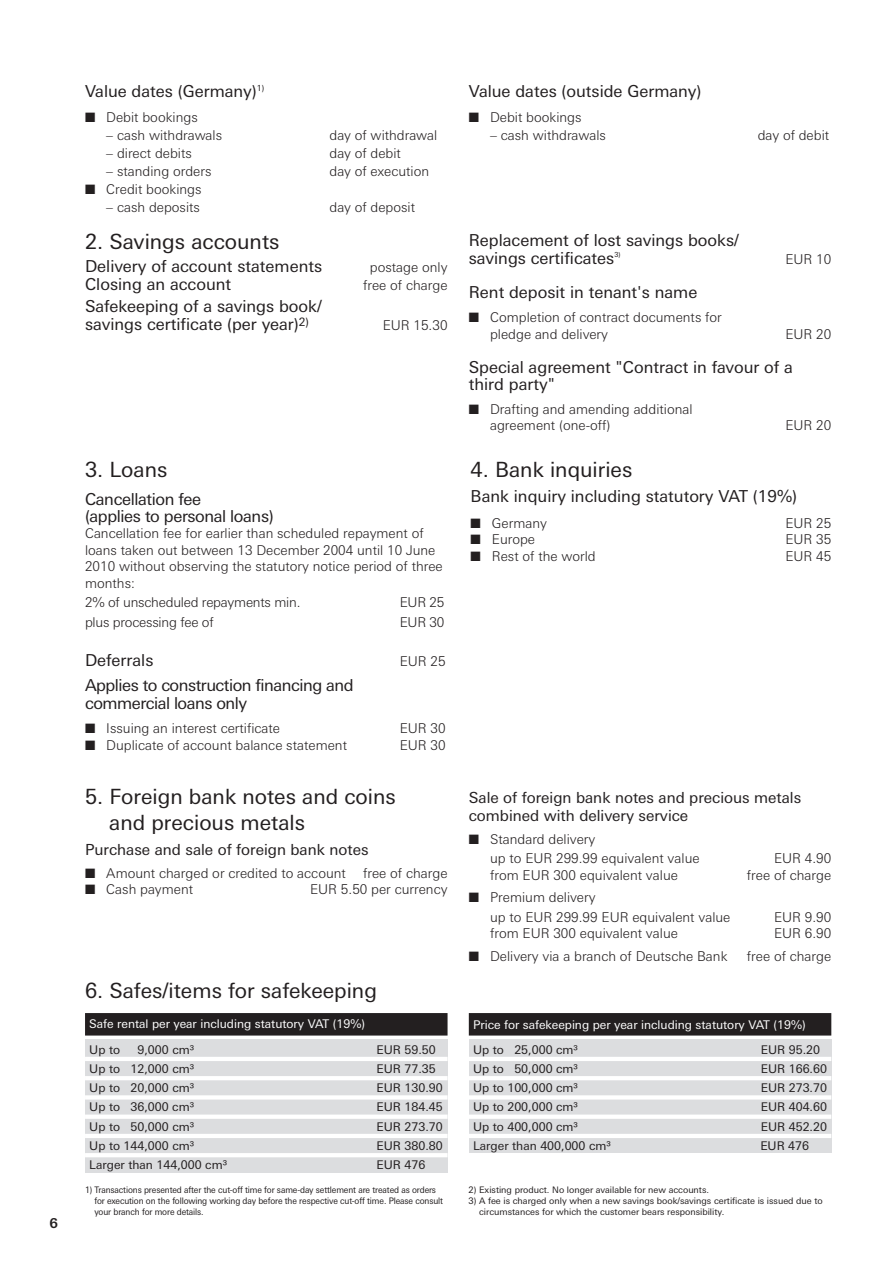
<style>
.page{position:relative;width:893px;height:1263px;background:#fff}
.page>*{position:absolute;margin:0;border:0;box-sizing:border-box;transform-origin:0 0}
.t1{font:21px/25.5px "Deu Ba Univers";color:#231f20}
.t2{font:16.5px/18px "Deu Ba Univers";color:#231f20}
.t3{font:16.5px/18px "Deu Ba Univers";letter-spacing:-.03em;color:#231f20}
.t4{font:16.5px/16.5px "Deu Ba Univers";letter-spacing:-.025em;color:#231f20}
.t5{font:15.3px/18px "Deu Ba Univers";color:#231f20}
.t6{font:300 13.5px/16.5px "Deu Ba Univers";color:#231f20}
.t7{font:700 13.5px "Deu Ba Univers";color:#231f20}
.t8{font:12px "Deu Ba Univers";color:#231f20}
.t9{font:12px "Deu Ba Univers";color:#fff}
.t10{font:9px/11.2px "Deu Ba Univers";letter-spacing:-.01em;color:#231f20;scale:.93 1}
.t11{font:9px/11.2px "Deu Ba Univers";letter-spacing:-.01em;color:#231f20}
.t12{font:6.9px "Deu Ba Univers";color:#231f20}
</style>
<div class="page">
<div style="left:85px;top:1013px;width:363px;height:22px;background:#231f20"></div>
<div style="left:469px;top:1013px;width:362px;height:22px;background:#231f20"></div>
<div style="left:85px;top:1040px;width:363px;height:133px;background:#dcdddf"></div>
<hr style="left:85px;top:1057px;width:363px;height:4px;background:#fff">
<hr style="left:85px;top:1076px;width:363px;height:4px;background:#fff">
<hr style="left:85px;top:1095px;width:363px;height:4px;background:#fff">
<div style="left:85px;top:1114px;width:363px;height:5px;background:#fff"></div>
<hr style="left:85px;top:1134px;width:363px;height:4px;background:#fff">
<hr style="left:85px;top:1153px;width:363px;height:4px;background:#fff">
<div style="left:469px;top:1040px;width:362px;height:113px;background:#dcdddf"></div>
<hr style="left:469px;top:1057px;width:362px;height:4px;background:#fff">
<hr style="left:469px;top:1076px;width:362px;height:4px;background:#fff">
<hr style="left:469px;top:1095px;width:362px;height:4px;background:#fff">
<div style="left:469px;top:1114px;width:362px;height:5px;background:#fff"></div>
<hr style="left:469px;top:1134px;width:362px;height:4px;background:#fff">
<p class="t7" style="left:50px;top:1215px;width:10px">6</p>
<p class="t2" style="left:85px;top:82px;width:181px">Value dates (Germany)<sup>1)</sup></p>
<p class="t6" style="left:85px;top:109px;width:114px">■ Debit bookings</p>
<p class="t6" style="left:106px;top:127px;width:117px">– cash withdrawals</p>
<p class="t6" style="left:330px;top:127px;width:109px">day of withdrawal</p>
<p class="t6" style="left:106px;top:145px;width:87px">– direct debits</p>
<p class="t6" style="left:330px;top:145px;width:73px">day of debit</p>
<p class="t6" style="left:106px;top:163px;width:107px">– standing orders</p>
<p class="t6" style="left:330px;top:163px;width:101px">day of execution</p>
<p class="t6" style="left:85px;top:181px;width:118px">■ Credit bookings</p>
<p class="t6" style="left:106px;top:199px;width:95px">– cash deposits</p>
<p class="t6" style="left:330px;top:199px;width:87px">day of deposit</p>
<h1 class="t1" style="left:85px;top:229px;width:196px">2. Savings accounts</h1>
<p class="t2" style="left:85px;top:257px;width:239px">Delivery of account statements</p>
<p class="t6" style="left:370px;top:258px;width:79px">postage only</p>
<p class="t2" style="left:85px;top:275px;width:148px">Closing an account</p>
<p class="t6" style="left:363px;top:276px;width:86px">free of charge</p>
<p class="t2" style="left:85px;top:297px;width:238px">Safekeeping of a savings book/ savings certificate (per year)<sup>2)</sup></p>
<p class="t6" style="left:383px;top:317px;width:66px">EUR 15.30</p>
<h1 class="t1" style="left:85px;top:456px;width:84px">3. Loans</h1>
<p class="t4" style="left:85px;top:491px;width:190px">Cancellation fee<br>(applies to personal loans)</p>
<p class="t6" style="left:85px;top:525px;width:359px">Cancellation fee for earlier than scheduled repayment of loans taken out between 13 December 2004 until 10 June 2010 without observing the statutory notice period of three months:</p>
<p class="t6" style="left:85px;top:594px;width:217px">2% of unscheduled repayments min.</p>
<p class="t6" style="left:400px;top:594px;width:46px">EUR 25</p>
<p class="t6" style="left:85px;top:613px;width:130px">plus processing fee of</p>
<p class="t6" style="left:400px;top:613px;width:46px">EUR 30</p>
<p class="t2" style="left:85px;top:651px;width:70px">Deferrals</p>
<p class="t6" style="left:400px;top:652px;width:47px">EUR 25</p>
<p class="t3" style="left:85px;top:676px;width:270px">Applies to construction financing and commercial loans only</p>
<p class="t6" style="left:85px;top:720px;width:197px">■ Issuing an interest certificate</p>
<p class="t6" style="left:400px;top:720px;width:47px">EUR 30</p>
<p class="t6" style="left:85px;top:736px;width:264px">■ Duplicate of account balance statement</p>
<p class="t6" style="left:400px;top:736px;width:47px">EUR 30</p>
<h1 class="t1" style="left:109px;top:784px;width:288px;text-indent:-24px">5. Foreign bank notes and coins and precious metals</h1>
<p class="t5" style="left:85px;top:841px;width:285px">Purchase and sale of foreign bank notes</p>
<p class="t6" style="left:85px;top:864px;width:262px">■ Amount charged or credited to account</p>
<p class="t6" style="left:363px;top:864px;width:86px">free of charge</p>
<p class="t6" style="left:85px;top:881px;width:110px">■ Cash payment</p>
<p class="t6" style="left:310px;top:881px;width:139px">EUR 5.50 per currency</p>
<p class="t2" style="left:469px;top:82px;width:234px">Value dates (outside Germany)</p>
<p class="t6" style="left:469px;top:109px;width:114px">■ Debit bookings</p>
<p class="t6" style="left:490px;top:127px;width:117px">– cash withdrawals</p>
<p class="t6" style="left:758px;top:127px;width:73px">day of debit</p>
<p class="t2" style="left:469px;top:231px;width:272px">Replacement of lost savings books/ savings certificates</p>
<p class="t12" style="left:614px;top:250px;width:8px">3)</p>
<p class="t6" style="left:785px;top:251px;width:47px">EUR 10</p>
<p class="t2" style="left:469px;top:284px;width:230px">Rent deposit in tenant's name</p>
<p class="t6" style="left:490px;top:309px;width:233px;text-indent:-21px">■ Completion of contract documents for pledge and delivery</p>
<p class="t6" style="left:785px;top:326px;width:47px">EUR 20</p>
<p class="t2" style="left:469px;top:359px;width:326px;line-height:16.5px">Special agreement "Contract in favour of a third party"</p>
<p class="t6" style="left:490px;top:401px;width:204px;text-indent:-21px">■ Drafting and amending additional agreement (one-off)</p>
<p class="t6" style="left:785px;top:417px;width:47px">EUR 20</p>
<h1 class="t1" style="left:471px;top:456px;width:163px">4. Bank inquiries</h1>
<p class="t2" style="left:471px;top:487px;width:328px">Bank inquiry including statutory VAT (19%)</p>
<p class="t6" style="left:471px;top:514px;width:78px">■ Germany</p>
<p class="t6" style="left:785px;top:514px;width:47px">EUR 25</p>
<p class="t6" style="left:471px;top:531px;width:66px">■ Europe</p>
<p class="t6" style="left:785px;top:531px;width:47px">EUR 35</p>
<p class="t6" style="left:471px;top:547px;width:127px">■ Rest of the world</p>
<p class="t6" style="left:785px;top:547px;width:47px">EUR 45</p>
<p class="t5" style="left:469px;top:789px;width:334px">Sale of foreign bank notes and precious metals combined with delivery service</p>
<p class="t6" style="left:490px;top:829px;width:211px;line-height:19.5px;text-indent:-21px">■ Standard delivery<br>up to EUR 299.99 equivalent value</p>
<p class="t6" style="left:774px;top:850px;width:59px">EUR 4.90</p>
<p class="t6" style="left:490px;top:867px;width:189px">from EUR 300 equivalent value</p>
<p class="t6" style="left:747px;top:867px;width:86px">free of charge</p>
<p class="t6" style="left:490px;top:888px;width:242px;line-height:19.5px;text-indent:-21px">■ Premium delivery<br>up to EUR 299.99 EUR equivalent value</p>
<p class="t6" style="left:774px;top:909px;width:59px">EUR 9.90</p>
<p class="t6" style="left:490px;top:925px;width:189px">from EUR 300 equivalent value</p>
<p class="t6" style="left:774px;top:925px;width:59px">EUR 6.90</p>
<p class="t6" style="left:469px;top:948px;width:260px">■ Delivery via a branch of Deutsche Bank</p>
<p class="t6" style="left:747px;top:948px;width:86px">free of charge</p>
<h1 class="t1" style="left:85px;top:978px;width:293px">6. Safes/items for safekeeping</h1>
<p class="t9" style="left:89px;top:1017px;width:277px">Safe rental per year including statutory VAT (19%)</p>
<p class="t9" style="left:473px;top:1018px;width:334px">Price for safekeeping per year including statutory VAT (19%)</p>
<p class="t8" style="left:89px;top:1042px;width:32px">Up to</p>
<p class="t8" style="left:138px;top:1042px;width:58px">9,000 cm³</p>
<p class="t8" style="left:377px;top:1042px;width:61px">EUR 59.50</p>
<p class="t8" style="left:89px;top:1062px;width:106px">Up to 12,000 cm³</p>
<p class="t8" style="left:377px;top:1062px;width:61px">EUR 77.35</p>
<p class="t8" style="left:89px;top:1081px;width:106px">Up to 20,000 cm³</p>
<p class="t8" style="left:377px;top:1081px;width:68px">EUR 130.90</p>
<p class="t8" style="left:89px;top:1100px;width:106px">Up to 36,000 cm³</p>
<p class="t8" style="left:377px;top:1100px;width:68px">EUR 184.45</p>
<p class="t8" style="left:89px;top:1119px;width:106px">Up to 50,000 cm³</p>
<p class="t8" style="left:377px;top:1119px;width:68px">EUR 273.70</p>
<p class="t8" style="left:89px;top:1139px;width:106px">Up to 144,000 cm³</p>
<p class="t8" style="left:377px;top:1139px;width:68px">EUR 380.80</p>
<p class="t8" style="left:89px;top:1158px;width:139px">Larger than 144,000 cm³</p>
<p class="t8" style="left:377px;top:1158px;width:50px">EUR 476</p>
<p class="t8" style="left:473px;top:1042px;width:106px">Up to 25,000 cm³</p>
<p class="t8" style="left:761px;top:1042px;width:61px">EUR 95.20</p>
<p class="t8" style="left:473px;top:1062px;width:106px">Up to 50,000 cm³</p>
<p class="t8" style="left:761px;top:1062px;width:68px">EUR 166.60</p>
<p class="t8" style="left:473px;top:1081px;width:106px">Up to 100,000 cm³</p>
<p class="t8" style="left:761px;top:1081px;width:68px">EUR 273.70</p>
<p class="t8" style="left:473px;top:1100px;width:106px">Up to 200,000 cm³</p>
<p class="t8" style="left:761px;top:1100px;width:68px">EUR 404.60</p>
<p class="t8" style="left:473px;top:1119px;width:106px">Up to 400,000 cm³</p>
<p class="t8" style="left:761px;top:1119px;width:68px">EUR 452.20</p>
<p class="t8" style="left:473px;top:1139px;width:139px">Larger than 400,000 cm³</p>
<p class="t8" style="left:760px;top:1139px;width:50px">EUR 476</p>
<p class="t10" style="left:94px;top:1184px;width:376px;text-indent:-9px">1) Transactions presented after the cut-off time for same-day settlement are treated as orders for execution on the following working day before the respective cut-off time. Please consult your branch for more details.</p>
<p class="t11" style="left:469px;top:1184px;width:242px">2) Existing product. No longer available for new accounts.</p>
<p class="t11" style="left:479px;top:1195px;width:345px;text-indent:-11px">3) A fee is charged only when a new savings book/savings certificate is issued due to circumstances for which the customer bears responsibility.</p>
</div>
